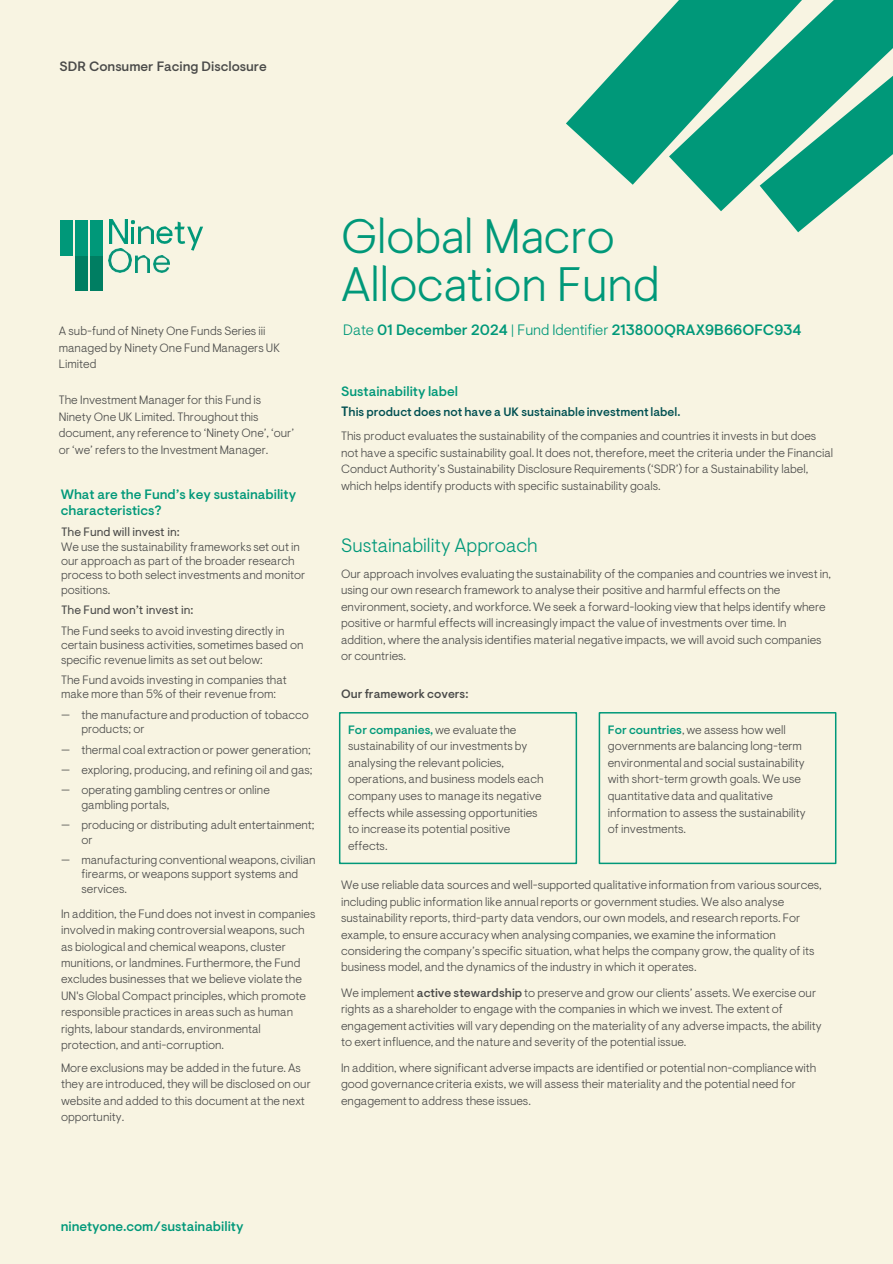
<style>
.page{position:relative;width:893px;height:1264px;background:#fff}
.page>*{position:absolute;margin:0;border:0;box-sizing:border-box;transform-origin:0 0}
.t1{font:300 48px/48px "Ninety One Visuelt Display";color:#009879}
.t2{font:300 19.5px "Ninety One Visuelt";color:#009879}
.t3{font:500 15px "Ninety One Visuelt";color:#009879}
.t4{font:500 13.5px/16.2px "Ninety One Visuelt";color:#009879}
.t5{font:500 13.5px "Ninety One Visuelt";letter-spacing:-.005em;color:#4a4a49}
.t6{font:300 12px/16.5px "Ninety One Visuelt";color:#4a4a49}
.t7{font:500 12px "Ninety One Visuelt";letter-spacing:.005em;color:#004f51}
.t8{font:12px "Ninety One Visuelt Display";color:#4a4a49}
.t9{font:500 12px "Ninety One Visuelt";letter-spacing:.005em;color:#4a4a49}
.s1{font-family:"Ninety One Visuelt Display";font-weight:400}
.s2{font-weight:300}
.s3{font-family:"Ninety One Visuelt Display";font-weight:300}
.s4{font-size:13.5px}
.s5{font-weight:500;color:#009879}
.s6{font-weight:500}
</style>
<div class="page">
<div style="left:0;top:0;width:892px;height:1263px;background:#f8f4e2"></div>
<svg style="left:566px;top:11px;width:258px;height:221px"></svg>
<svg style="left:669px;top:0;width:223px;height:211px;fill:#009879"></svg>
<div style="left:75px;top:255px;width:13px;height:35px;background:#007e62"></div>
<div style="left:90px;top:255px;width:13px;height:35px;background:#007e62"></div>
<div style="left:60px;top:220px;width:12px;height:35px;background:#009879"></div>
<div style="left:75px;top:220px;width:13px;height:35px;background:#009879"></div>
<div style="left:90px;top:220px;width:13px;height:35px;background:#009879"></div>
<img style="left:109px;top:220px;width:18px;height:23px">
<img style="left:139px;top:226px;width:14px;height:17px">
<img style="left:108px;top:248px;width:24px;height:24px">
<img style="left:135px;top:255px;width:15px;height:17px">
<img style="left:153px;top:255px;width:16px;height:17px">
<hr style="left:131px;top:227px;width:3px;height:16px;background:#009879">
<svg style="left:131px;top:220px;width:4px;height:4px"></svg>
<svg style="left:156px;top:221px;width:47px;height:30px"></svg>
<div style="left:339px;top:712px;width:238px;height:151px;border:2px solid #009879"></div>
<div style="left:598px;top:712px;width:238px;height:151px;border:2px solid #009879"></div>
<p class="t5" style="left:59px;top:58px;width:209px">SDR Consumer Facing Disclosure</p>
<p class="t6" style="left:59px;top:323px;width:223px">A sub-fund of Ninety One Funds Series iii managed by Ninety One Fund Managers UK<br>Limited</p>
<p class="t6" style="left:59px;top:392px;width:237px">The Investment Manager for this Fund is Ninety One UK Limited. Throughout this document, any reference to ‘Ninety One’, ‘our’ or ‘we’ refers to the Investment Manager.</p>
<p class="t4" style="left:61px;top:486px;width:237px">What are the Fund’s key sustainability characteristics?</p>
<p class="t6" style="left:61px;top:525px;width:246px;line-height:14.4px"><span class="s1">The Fund will invest in:<br></span>We use the sustainability frameworks set out in our approach as part of the broader research process to both select investments and monitor positions.</p>
<p class="t8" style="left:61px;top:603px;width:134px">The Fund won’t invest in:</p>
<p class="t6" style="left:61px;top:623px;width:244px;line-height:14.4px">The Fund seeks to avoid investing directly in certain business activities, sometimes based on specific revenue limits as set out below:</p>
<p class="t6" style="left:61px;top:672px;width:227px;line-height:14.4px">The Fund avoids investing in companies that make more than 5% of their revenue from:</p>
<p class="t6" style="left:81px;top:707px;width:229px;line-height:14.4px;text-indent:-20px">— the manufacture and production of tobacco products; or</p>
<p class="t6" style="left:61px;top:741px;width:251px">— thermal coal extraction or power generation;</p>
<p class="t6" style="left:61px;top:761px;width:253px">— exploring, producing, and refining oil and gas;</p>
<p class="t6" style="left:81px;top:783px;width:190px;line-height:14.4px;text-indent:-20px">— operating gambling centres or online gambling portals,</p>
<p class="t6" style="left:81px;top:817px;width:234px;line-height:14.4px;text-indent:-20px">— producing or distributing adult entertainment; or</p>
<p class="t6" style="left:81px;top:852px;width:236px;line-height:14.4px;text-indent:-20px">— manufacturing conventional weapons, civilian firearms, or weapons support systems and services.</p>
<p class="t6" style="left:61px;top:905px;width:256px">In addition, the Fund does not invest in companies involved in making controversial weapons, such as biological and chemical weapons, cluster munitions, or landmines. Furthermore, the Fund excludes businesses that we believe violate the UN's Global Compact principles, which promote responsible practices in areas such as human rights, labour standards, environmental protection, and anti-corruption.</p>
<p class="t6" style="left:61px;top:1059px;width:251px">More exclusions may be added in the future. As they are introduced, they will be disclosed on our website and added to this document at the next opportunity.</p>
<p class="t1" style="left:341px;top:212px;width:320px">Global Macro<br>Allocation Fund</p>
<p class="t3" style="left:343px;top:320px;width:460px"><span class="s2">Date</span> 01 December 2024 <span class="s3">|</span> <span class="s2">Fund Identifier</span> 213800QRAX9B66OFC934</p>
<p class="t4" style="left:341px;top:384px;width:118px">Sustainability label</p>
<p class="t7" style="left:341px;top:405px;width:341px"><span class="s4">T</span>his product does not have a UK sustainable investment label.</p>
<p class="t6" style="left:341px;top:428px;width:493px">This product evaluates the sustainability of the companies and countries it invests in but does not have a specific sustainability goal. It does not, therefore, meet the criteria under the Financial Conduct Authority’s Sustainability Disclosure Requirements (‘SDR’) for a Sustainability label, which helps identify products with specific sustainability goals.</p>
<p class="t2" style="left:341px;top:533px;width:198px">Sustainability Approach</p>
<p class="t6" style="left:341px;top:565px;width:491px">Our approach involves evaluating the sustainability of the companies and countries we invest in, using our own research framework to analyse their positive and harmful effects on the environment, society, and workforce. We seek a forward-looking view that helps identify where positive or harmful effects will increasingly impact the value of investments over time. In addition, where the analysis identifies material negative impacts, we will avoid such companies or countries.</p>
<p class="t9" style="left:341px;top:686px;width:129px">Our framework covers:</p>
<p class="t6" style="left:348px;top:721px;width:197px"><span class="s5">For companies,</span> we evaluate the sustainability of our investments by analysing the relevant policies, operations, and business models each company uses to manage its negative effects while assessing opportunities to increase its potential positive effects.</p>
<p class="t6" style="left:607px;top:721px;width:199px"><span class="s5">For countries</span>, we assess how well governments are balancing long-term environmental and social sustainability with short-term growth goals. We use quantitative data and qualitative information to assess the sustainability of investments.</p>
<p class="t6" style="left:341px;top:877px;width:482px">We use reliable data sources and well-supported qualitative information from various sources, including public information like annual reports or government studies. We also analyse sustainability reports, third-party data vendors, our own models, and research reports. For example, to ensure accuracy when analysing companies, we examine the information considering the company’s specific situation, what helps the company grow, the quality of its business model, and the dynamics of the industry in which it operates.</p>
<p class="t6" style="left:341px;top:984px;width:482px">We implement <span class="s6">active stewardship</span> to preserve and grow our clients’ assets. We exercise our rights as a shareholder to engage with the companies in which we invest. The extent of engagement activities will vary depending on the materiality of any adverse impacts, the ability to exert influence, and the nature and severity of the potential issue.</p>
<p class="t6" style="left:341px;top:1059px;width:477px">In addition, where significant adverse impacts are identified or potential non-compliance with good governance criteria exists, we will assess their materiality and the potential need for engagement to address these issues.</p>
<p class="t4" style="left:61px;top:1218px;width:184px">ninetyone.com/sustainability</p>
</div>
